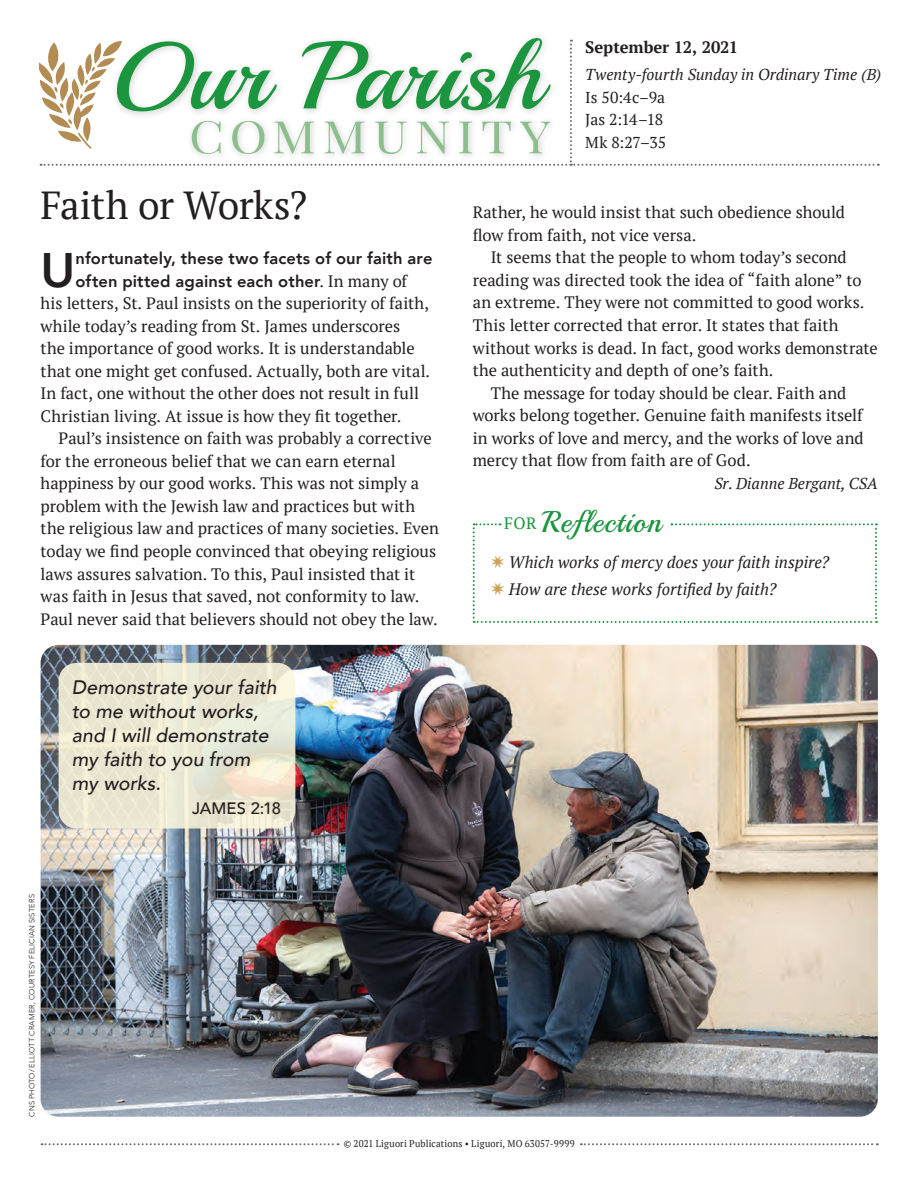
<style>
.page{position:relative;width:918px;height:1188px;background:#fff}
.page>*{position:absolute;margin:0;border:0;box-sizing:border-box;transform-origin:0 0}
.DISPLAY{font:800 48.3px "Avenir";color:#231f20}
.t1{font:39px "PT Serif";letter-spacing:-.02em;color:#231f20}
.REFLECTION-H2{font:30px "Playball";letter-spacing:.04em;color:#1b953e}
.SCRIPTURE-QUOTE{font:italic 500 19.5px/24px "Avenir";color:#231f20}
.BODY-TEXT{font:16.5px/22.5px "PT Serif";letter-spacing:-.005em;color:#231f20}
.DISPLAY-2{font:16.5px "PT Serif";color:#231f20}
.DISPLAY-3{font:800 16.5px "Avenir";letter-spacing:.01em;color:#231f20}
.REFLECTION-QUESTION{font:italic 16.5px "PT Serif";letter-spacing:-.005em;color:#231f20}
.NAMEPLATE-DATE{font:700 16.5px "PT Serif";letter-spacing:-.005em;color:#231f20}
.SCRIPTURE-QUOTE-SOUR{font:500 16.5px "Avenir";letter-spacing:.005em;color:#231f20}
.NAMEPLATE-READINGS{font:italic 15.75px "PT Serif";color:#231f20}
.NAMEPLATE-READINGS-2{font:15.75px "PT Serif";color:#231f20}
.SIGNATURE{font:italic 15.75px "PT Serif";color:#231f20}
.t2{font:9.75px "PT Serif";letter-spacing:.02em;color:#231f20;scale:.95 1}
.ART-CREDIT{font:300 7.5px "Avenir";letter-spacing:.025em;color:#231f20}
.s1{font-family:"PT Serif";font-weight:400}
.s2{font-family:"PT Serif";font-size:16.5px}
.s3{color:#cfa35b}
</style>
<div class="page">
<svg style="left:42px;top:1143px;width:297px;height:2px"></svg>
<svg style="left:581px;top:1143px;width:297px;height:2px"></svg>
<svg style="left:40px;top:38px;width:839px;height:128px"></svg>
<svg style="left:473px;top:523px;width:404px;height:100px"></svg>
<img style="left:41px;top:644px;width:837px;height:472px">
<svg style="left:59px;top:662px;width:236px;height:166px;background:#eae7d2"></svg>
<h1 class="t1" style="left:41px;top:180px;width:268px">Faith or Works?</h1>
<p class="DISPLAY" style="left:41px;top:232px;width:36px">U</p>
<p class="DISPLAY-3" style="left:75px;top:246px;width:358px">nfortunately, these two facets of our faith are</p>
<p class="DISPLAY-3" style="left:75px;top:268px;width:333px">often pitted against each other<span class="s1">. In many of</span></p>
<p class="DISPLAY-2" style="left:41px;top:293px;width:390px">his letters, St. Paul insists on the superiority of faith,</p>
<p class="DISPLAY-2" style="left:41px;top:315px;width:361px">while today’s reading from St. James underscores</p>
<p class="DISPLAY-2" style="left:41px;top:338px;width:375px">the importance of good works. It is understandable</p>
<p class="DISPLAY-2" style="left:41px;top:360px;width:391px">that one might get confused. Actually, both are vital.</p>
<p class="DISPLAY-2" style="left:41px;top:383px;width:380px">In fact, one without the other does not result in full</p>
<p class="DISPLAY-2" style="left:41px;top:405px;width:362px">Christian living. At issue is how they fit together.</p>
<p class="BODY-TEXT" style="left:41px;top:427px;width:400px;text-indent:18px">Paul’s insistence on faith was probably a corrective for the erroneous belief that we can earn eternal happiness by our good works. This was not simply a problem with the Jewish law and practices but with the religious law and practices of many societies. Even today we find people convinced that obeying religious laws assures salvation. To this, Paul insisted that it was faith in Jesus that saved, not conformity to law.<br>Paul never said that believers should not obey the law.</p>
<p class="ART-CREDIT" style="left:28px;top:1116px;width:224px;rotate:-90deg">CNS PHOTO/ ELLIOTT CRAMER, COURTESY FELICIAN SISTERS</p>
<p class="SCRIPTURE-QUOTE" style="left:72px;top:676px;width:206px">Demonstrate your faith to me without works, and I will demonstrate my faith to you from my works.</p>
<p class="SCRIPTURE-QUOTE-SOUR" style="left:192px;top:794px;width:90px">JAMES 2:18</p>
<p class="NAMEPLATE-DATE" style="left:585px;top:37px;width:154px">September 12, 2021</p>
<p class="NAMEPLATE-READINGS" style="left:585px;top:65px;width:297px">Twenty-fourth Sunday in Ordinary Time (B)</p>
<p class="NAMEPLATE-READINGS-2" style="left:585px;top:87px;width:81px">Is 50:4c–9a</p>
<p class="NAMEPLATE-READINGS-2" style="left:585px;top:110px;width:79px">Jas 2:14–18</p>
<p class="NAMEPLATE-READINGS-2" style="left:585px;top:132px;width:82px">Mk 8:27–35</p>
<p class="BODY-TEXT" style="left:473px;top:201px;width:374px">Rather, he would insist that such obedience should flow from faith, not vice versa.</p>
<p class="BODY-TEXT" style="left:473px;top:246px;width:407px;text-indent:18px">It seems that the people to whom today’s second reading was directed took the idea of “faith alone” to an extreme. They were not committed to good works.<br>This letter corrected that error. It states that faith without works is dead. In fact, good works demonstrate the authenticity and depth of one’s faith.</p>
<p class="BODY-TEXT" style="left:473px;top:381px;width:392px;text-indent:18px">The message for today should be clear. Faith and works belong together. Genuine faith manifests itself in works of love and mercy, and the works of love and mercy that flow from faith are of God.</p>
<p class="SIGNATURE" style="left:714px;top:473px;width:165px">Sr. Dianne Bergant, CSA</p>
<p class="REFLECTION-H2" style="left:504px;top:504px;width:158px"><span class="s2">FOR</span> Reflection</p>
<p class="REFLECTION-QUESTION" style="left:491px;top:552px;width:340px"><span class="s3">✷</span> Which works of mercy does your faith inspire?</p>
<p class="REFLECTION-QUESTION" style="left:491px;top:579px;width:287px"><span class="s3">✷</span> How are these works fortified by faith?</p>
<p class="t2" style="left:344px;top:1136px;width:245px">© 2021 Liguori Publications • Liguori, MO 63057-9999</p>
</div>
